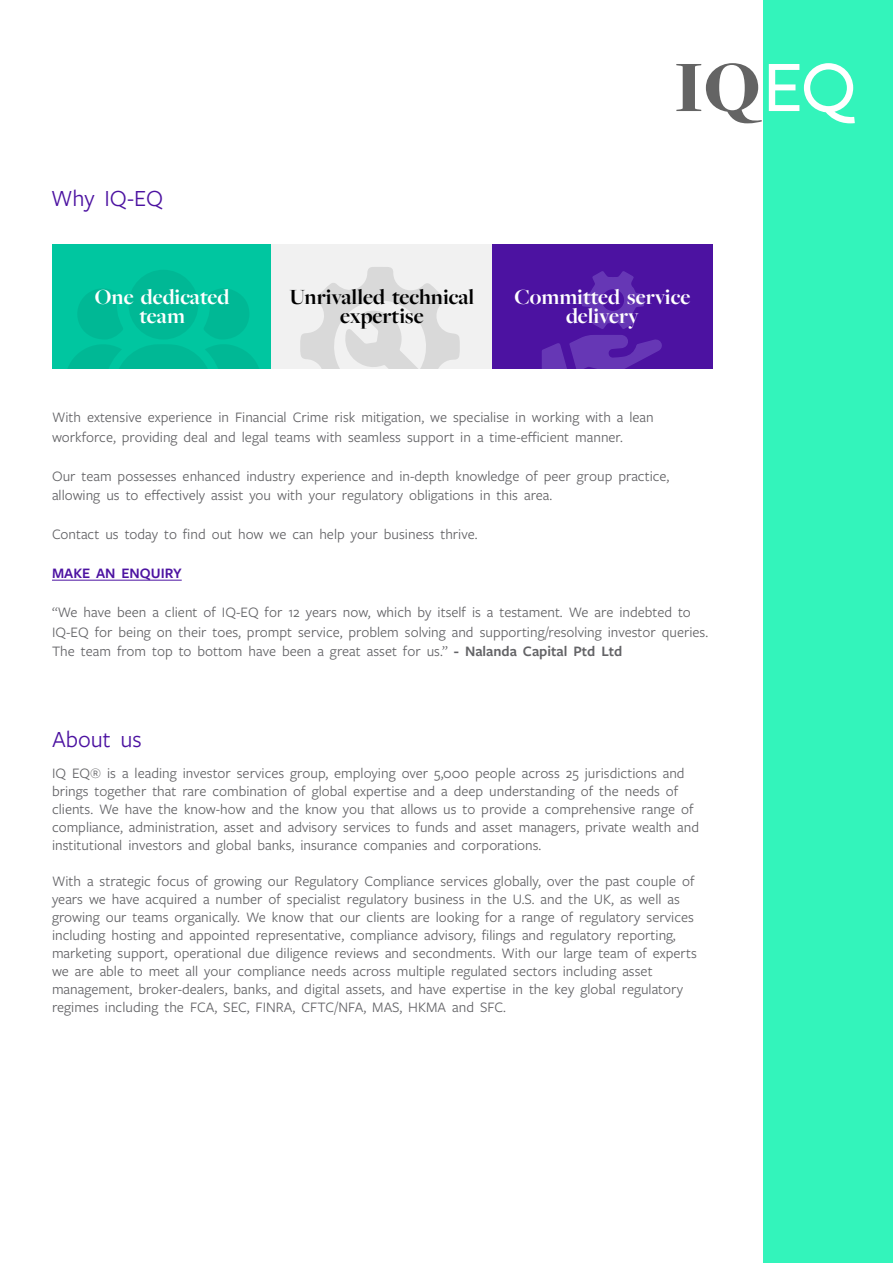
<style>
.page{position:relative;width:893px;height:1263px;background:#fff}
.page>*{position:absolute;margin:0;border:0;box-sizing:border-box;transform-origin:0 0}
.Body_copy{font:24px "Freight Sans Pro";color:#4c12a1}
.Body_copy-2{font:700 22.5px/19.5px "Freight Big Pro";color:#fff;text-align:center}
.Body_copy-3{font:700 22.5px/19.5px "Freight Big Pro";color:#000;text-align:center}
.Body_copy-4{font:15px/18px "Freight Sans Pro";color:#636366}
.Body_copy-5{font:600 15px "Freight Sans Pro";color:#4c12a1}
.s1{font-weight:600}
</style>
<div class="page">
<div style="left:763px;top:0;width:130px;height:1263px;background:#33f4bb"></div>
<svg style="left:676px;top:63px;width:86px;height:60px"></svg>
<svg style="left:769px;top:63px;width:86px;height:60px"></svg>
<div style="left:52px;top:244px;width:220px;height:125px;background:#00c6a0"></div>
<div style="left:128px;top:270px;width:70px;height:70px;background:#00b895;border-radius:50%"></div>
<svg style="left:68px;top:287px;width:191px;height:82px"></svg>
<div style="left:272px;top:244px;width:220px;height:125px;background:#f1f1f1"></div>
<svg style="left:300px;top:267px;width:160px;height:102px"></svg>
<div style="left:492px;top:244px;width:221px;height:125px;background:#4c12a1"></div>
<svg style="left:582px;top:271px;width:62px;height:58px"></svg>
<svg style="left:542px;top:335px;width:120px;height:34px"></svg>
<hr style="left:52px;top:580px;width:130px;height:1px;background:#4c12a1">
<p class="Body_copy" style="left:51px;top:182px;width:114px">Why IQ-EQ</p>
<p class="Body_copy-2" style="left:95px;top:287px;width:136px">One dedicated</p>
<p class="Body_copy-2" style="left:139px;top:306px;width:47px">team</p>
<p class="Body_copy-3" style="left:290px;top:287px;width:186px">Unrivalled technical expertise</p>
<p class="Body_copy-2" style="left:514px;top:287px;width:178px">Committed service delivery</p>
<p class="Body_copy-4" style="left:52px;top:407px;width:603px;line-height:19.5px">With extensive experience in Financial Crime risk mitigation, we specialise in working with a lean workforce, providing deal and legal teams with seamless support in a time-efficient manner.</p>
<p class="Body_copy-4" style="left:52px;top:465px;width:619px;line-height:19.5px">Our team possesses enhanced industry experience and in-depth knowledge of peer group practice, allowing us to effectively assist you with your regulatory obligations in this area.</p>
<p class="Body_copy-4" style="left:52px;top:525px;width:427px">Contact us today to find out how we can help your business thrive.</p>
<p class="Body_copy-5" style="left:52px;top:563px;width:131px">MAKE AN ENQUIRY</p>
<p class="Body_copy-4" style="left:52px;top:602px;width:658px;line-height:19.5px">“We have been a client of IQ-EQ for 12 years now, which by itself is a testament. We are indebted to<br>IQ-EQ for being on their toes, prompt service, problem solving and supporting/resolving investor queries.<br>The team from top to bottom have been a great asset for us.” <span class="s1">- Nalanda Capital Ptd Ltd</span></p>
<p class="Body_copy" style="left:52px;top:723px;width:91px">About us</p>
<p class="Body_copy-4" style="left:52px;top:763px;width:649px">IQ EQ® is a leading investor services group, employing over 5,000 people across 25 jurisdictions and brings together that rare combination of global expertise and a deep understanding of the needs of clients. We have the know-how and the know you that allows us to provide a comprehensive range of compliance, administration, asset and advisory services to funds and asset managers, private wealth and institutional investors and global banks, insurance companies and corporations.</p>
<p class="Body_copy-4" style="left:52px;top:871px;width:646px">With a strategic focus of growing our Regulatory Compliance services globally, over the past couple of years we have acquired a number of specialist regulatory business in the U.S. and the UK, as well as growing our teams organically. We know that our clients are looking for a range of regulatory services including hosting and appointed representative, compliance advisory, filings and regulatory reporting, marketing support, operational due diligence reviews and secondments. With our large team of experts we are able to meet all your compliance needs across multiple regulated sectors including asset management, broker-dealers, banks, and digital assets, and have expertise in the key global regulatory regimes including the FCA, SEC, FINRA, CFTC/NFA, MAS, HKMA and SFC.</p>
</div>
